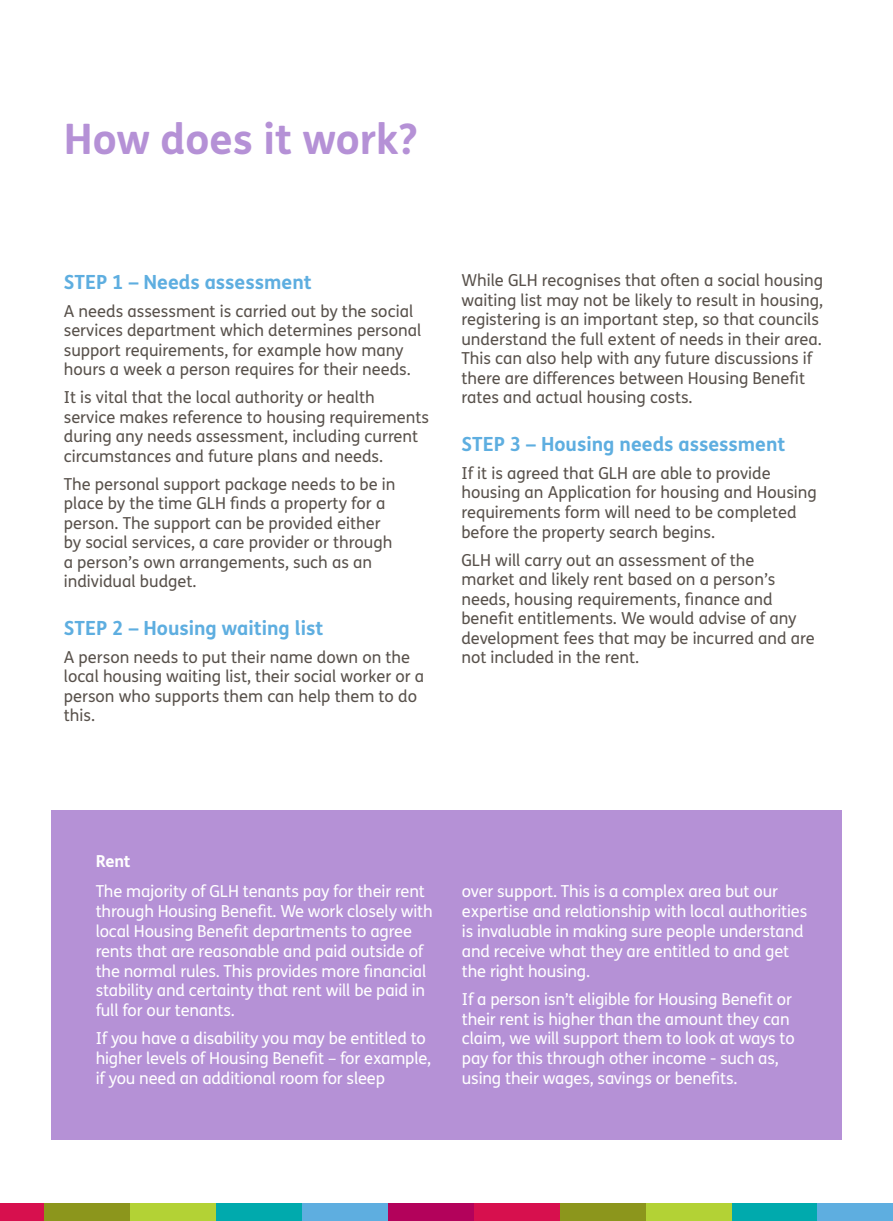
<style>
.page{position:relative;width:893px;height:1221px;background:#fff}
.page>*{position:absolute;margin:0;border:0;box-sizing:border-box;transform-origin:0 0}
.t1{font:700 42px "FS Mencap";color:#b591d6}
.t2{font:700 19.5px "FS Mencap";color:#5eaee0}
.t3{font:16.5px/19.5px "FS Mencap";color:#58514b}
.t4{font:16.5px/19.8px "FS Mencap";letter-spacing:-.01em;color:#fff}
.t5{font:700 16.5px "FS Mencap";color:#fff}
</style>
<div class="page">
<div style="left:51px;top:810px;width:791px;height:330px;background:#b591d6"></div>
<div style="left:0;top:1203px;width:44px;height:17px;background:#d7104e"></div>
<div style="left:44px;top:1203px;width:86px;height:17px;background:#8c961c"></div>
<div style="left:130px;top:1203px;width:86px;height:17px;background:#b3d235"></div>
<div style="left:216px;top:1203px;width:86px;height:17px;background:#00aaad"></div>
<div style="left:302px;top:1203px;width:86px;height:17px;background:#5eaee0"></div>
<div style="left:388px;top:1203px;width:86px;height:17px;background:#b3025b"></div>
<div style="left:474px;top:1203px;width:86px;height:17px;background:#d7104e"></div>
<div style="left:560px;top:1203px;width:86px;height:17px;background:#8c961c"></div>
<div style="left:646px;top:1203px;width:86px;height:17px;background:#b3d235"></div>
<div style="left:732px;top:1203px;width:86px;height:17px;background:#00aaad"></div>
<div style="left:818px;top:1203px;width:75px;height:17px;background:#5eaee0"></div>
<h1 class="t1" style="left:64px;top:113px;width:355px">How does it work?</h1>
<p class="t2" style="left:64px;top:269px;width:249px">STEP 1 – Needs assessment</p>
<p class="t3" style="left:64px;top:301px;width:359px">A needs assessment is carried out by the social services department which determines personal support requirements, for example how many hours a week a person requires for their needs.</p>
<p class="t3" style="left:64px;top:388px;width:367px">It is vital that the local authority or health service makes reference to housing requirements during any needs assessment, including current circumstances and future plans and needs.</p>
<p class="t3" style="left:64px;top:474px;width:333px">The personal support package needs to be in place by the time GLH finds a property for a person. The support can be provided either by social services, a care provider or through a person’s own arrangements, such as an individual budget.</p>
<p class="t2" style="left:64px;top:615px;width:261px">STEP 2 – Housing waiting list</p>
<p class="t3" style="left:64px;top:647px;width:362px">A person needs to put their name down on the local housing waiting list, their social worker or a person who supports them can help them to do this.</p>
<p class="t3" style="left:461px;top:271px;width:363px">While GLH recognises that often a social housing waiting list may not be likely to result in housing, registering is an important step, so that councils understand the full extent of needs in their area.<br>This can also help with any future discussions if there are differences between Housing Benefit rates and actual housing costs.</p>
<p class="t2" style="left:461px;top:432px;width:326px">STEP 3 – Housing needs assessment</p>
<p class="t3" style="left:461px;top:464px;width:357px">If it is agreed that GLH are able to provide housing an Application for housing and Housing requirements form will need to be completed before the property search begins.</p>
<p class="t3" style="left:461px;top:550px;width:355px">GLH will carry out an assessment of the<br>market and likely rent based on a person’s needs, housing requirements, finance and benefit entitlements. We would advise of any development fees that may be incurred and are not included in the rent.</p>
<p class="t5" style="left:96px;top:850px;width:36px">Rent</p>
<p class="t4" style="left:96px;top:881px;width:339px">The majority of GLH tenants pay for their rent through Housing Benefit. We work closely with local Housing Benefit departments to agree rents that are reasonable and paid outside of the normal rules. This provides more financial stability and certainty that rent will be paid in full for our tenants.</p>
<p class="t4" style="left:96px;top:1029px;width:337px">If you have a disability you may be entitled to higher levels of Housing Benefit – for example, if you need an additional room for sleep</p>
<p class="t4" style="left:462px;top:881px;width:347px">over support. This is a complex area but our expertise and relationship with local authorities is invaluable in making sure people understand and receive what they are entitled to and get the right housing.</p>
<p class="t4" style="left:462px;top:989px;width:334px">If a person isn’t eligible for Housing Benefit or their rent is higher than the amount they can claim, we will support them to look at ways to pay for this through other income - such as, using their wages, savings or benefits.</p>
</div>
